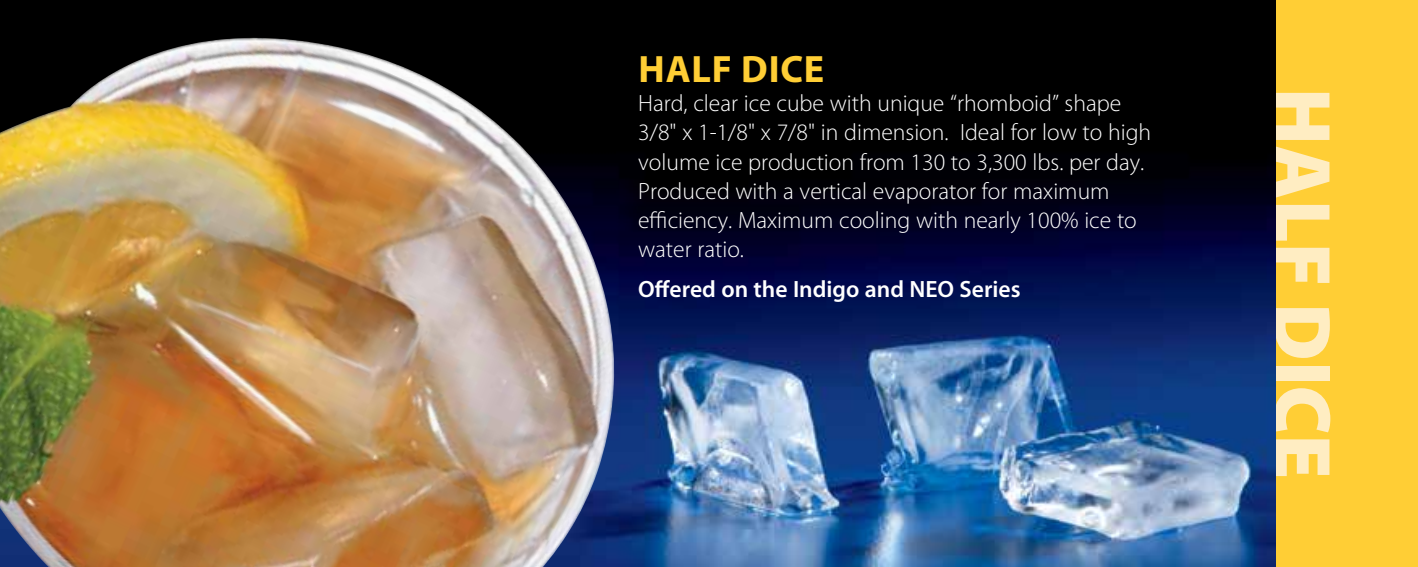
<style>
.page{position:relative;width:1418px;height:567px;background:#fff}
.page>*{position:absolute;margin:0;border:0;box-sizing:border-box;transform-origin:0 0}
.t1{font:900 81.23px "Myriad Pro";color:#ffedc2}
.t2{font:700 38.25px "Myriad Pro";letter-spacing:.02em;color:#ffce35}
.t3{font:300 23.62px/29.2px "Myriad Pro";color:#fff}
.t4{font:600 23.62px "Myriad Pro";color:#fff}
</style>
<div class="page">
<div style="left:1262px;top:0;width:156px;height:567px;background:#ffce35"></div>
<img style="left:0;top:0;width:1275px;height:567px">
<img style="left:0;top:38px;width:632px;height:529px">
<h2 class="t2" style="left:638px;top:44px;width:187px">HALF DICE</h2>
<p class="t3" style="left:638px;top:89px;width:514px">Hard, clear ice cube with unique “rhomboid” shape 3/8" x 1-1/8" x 7/8" in dimension. Ideal for low to high volume ice production from 130 to 3,300 lbs. per day.<br>Produced with a vertical evaporator for maximum efficiency. Maximum cooling with nearly 100% ice to water ratio.</p>
<p class="t4" style="left:638px;top:274px;width:384px">Offered on the Indigo and NEO Series</p>
<h1 class="t1" style="left:1356px;top:88px;width:393px;rotate:90deg">HALF DICE</h1>
</div>
